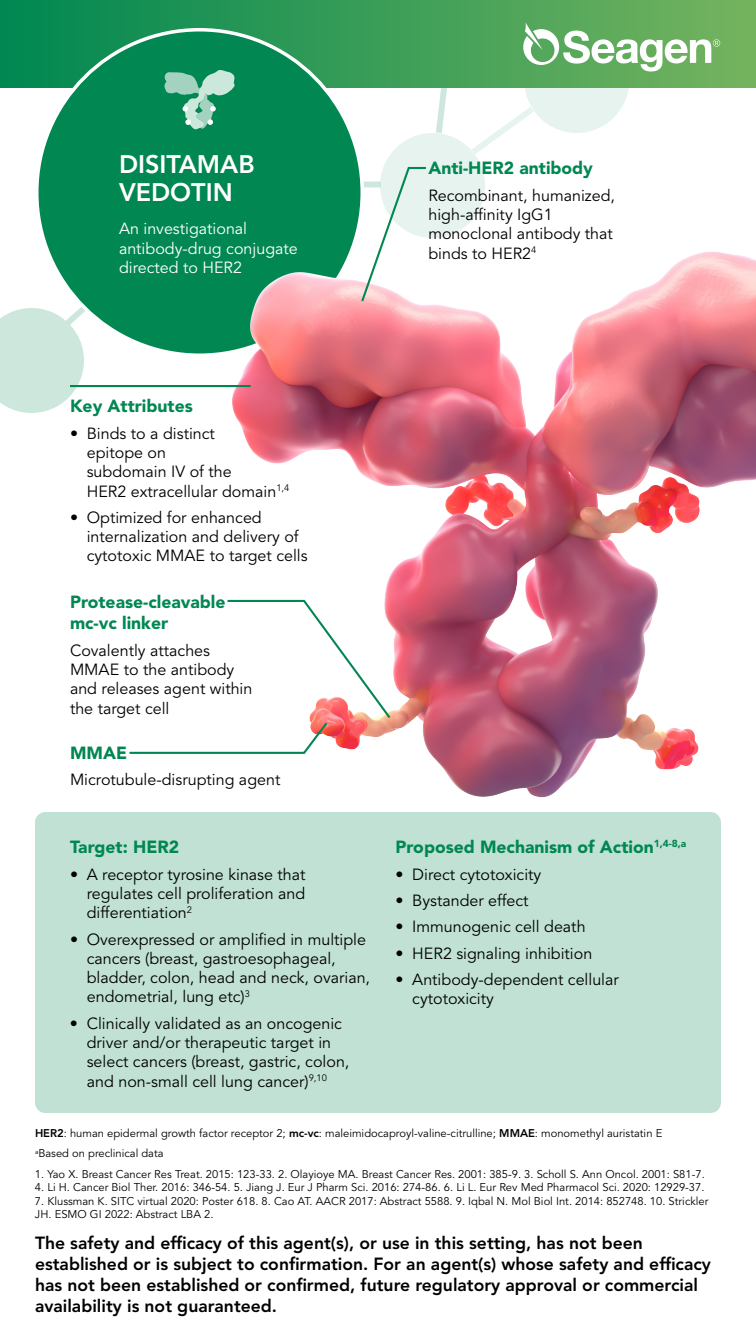
<style>
.page{position:relative;width:756px;height:1344px;background:#fff}
.page>*{position:absolute;margin:0;border:0;box-sizing:border-box;transform-origin:0 0}
.t1{font:800 25.2px/28px "Avenir LT Std";color:#fff}
.t2{font:800 17.5px/21px "Avenir LT Std";color:#000}
.t3{font:900 17.5px/21px "Avenir LT Pro";color:#008752}
.t4{font:16.1px/19.3px "Avenir LT Std";color:#000}
.t5{font:16.1px/19.3px "Avenir LT Std";color:#fff}
.t6{font:11.2px/20.4px "Avenir LT Std";color:#000}
.s1{font-weight:800}
</style>
<div class="page">
<svg style="left:472px;top:107px;width:62px;height:47px"></svg>
<svg style="left:436px;top:88px;width:11px;height:46px"></svg>
<div style="left:380px;top:133px;width:105px;height:105px;background:#e6f3ee;border-radius:50%"></div>
<svg style="left:0;top:307px;width:145px;height:106px"></svg>
<div style="left:524px;top:28px;width:105px;height:105px;background:#e6f3ee;border-radius:50%"></div>
<div style="left:0;top:0;width:756px;height:88px;background:linear-gradient(to right,#098c59,#74b25d)"></div>
<svg style="left:523px;top:23px;width:197px;height:49px"></svg>
<div style="left:37px;top:30px;width:325px;height:325px;background:#008752;border-radius:50%"></div>
<svg style="left:164px;top:70px;width:70px;height:59px"></svg>
<div style="left:35px;top:812px;width:686px;height:301px;background:#c0e1d4;border-radius:10px"></div>
<img style="left:145px;top:168px;width:611px;height:653px">
<svg style="left:129px;top:599px;width:263px;height:156px"></svg>
<svg style="left:360px;top:166px;width:68px;height:138px"></svg>
<hr style="left:70px;top:385px;width:181px;height:2px;background:#008752">
<h1 class="t1" style="left:119px;top:150px;width:137px">DISITAMAB<br>VEDOTIN</h1>
<p class="t5" style="left:119px;top:220px;width:180px">An investigational antibody-drug conjugate directed to HER2</p>
<p class="t3" style="left:428px;top:158px;width:166px">Anti-HER2 antibody</p>
<p class="t4" style="left:428px;top:186px;width:188px">Recombinant, humanized, high-affinity IgG1 monoclonal antibody that binds to HER2<sup>4</sup></p>
<p class="t3" style="left:70px;top:396px;width:124px">Key Attributes</p>
<p class="t4" style="left:87px;top:424px;width:204px;text-indent:-17px">• Binds to a distinct<br>epitope on<br>subdomain IV of the<br>HER2 extracellular domain<sup>1,4</sup></p>
<p class="t4" style="left:87px;top:508px;width:222px;text-indent:-17px">• Optimized for enhanced internalization and delivery of cytotoxic MMAE to target cells</p>
<p class="t3" style="left:70px;top:592px;width:157px">Protease-cleavable mc-vc linker</p>
<p class="t4" style="left:70px;top:641px;width:184px">Covalently attaches<br>MMAE to the antibody and releases agent within the target cell</p>
<p class="t3" style="left:70px;top:742px;width:59px">MMAE</p>
<p class="t4" style="left:70px;top:770px;width:212px">Microtubule-disrupting agent</p>
<p class="t3" style="left:70px;top:837px;width:111px">Target: HER2</p>
<p class="t4" style="left:87px;top:865px;width:220px;text-align:justify;text-indent:-17px">• A receptor tyrosine kinase that regulates cell proliferation and differentiation<sup>2</sup></p>
<p class="t4" style="left:87px;top:930px;width:285px;text-indent:-17px">• Overexpressed or amplified in multiple cancers (breast, gastroesophageal, bladder, colon, head and neck, ovarian, endometrial, lung etc)<sup>3</sup></p>
<p class="t4" style="left:87px;top:1014px;width:264px;text-indent:-17px">• Clinically validated as an oncogenic driver and/or therapeutic target in select cancers (breast, gastric, colon, and non-small cell lung cancer)<sup>9,10</sup></p>
<p class="t3" style="left:396px;top:837px;width:292px">Proposed Mechanism of Action<sup>1,4-8,a</sup></p>
<p class="t4" style="left:396px;top:865px;width:147px">• Direct cytotoxicity</p>
<p class="t4" style="left:396px;top:891px;width:135px">• Bystander effect</p>
<p class="t4" style="left:396px;top:917px;width:192px">• Immunogenic cell death</p>
<p class="t4" style="left:396px;top:944px;width:198px">• HER2 signaling inhibition</p>
<p class="t4" style="left:412px;top:970px;width:208px;text-indent:-17px">• Antibody-dependent cellular cytotoxicity</p>
<p class="t6" style="left:35px;top:1123px;width:629px"><span class="s1">HER2</span>: human epidermal growth factor receptor 2; <span class="s1">mc-vc</span>: maleimidocaproyl-valine-citrulline; <span class="s1">MMAE</span>: monomethyl auristatin E <sup>a</sup>Based on preclinical data</p>
<p class="t6" style="left:35px;top:1164px;width:671px">1. Yao X. Breast Cancer Res Treat. 2015: 123-33. 2. Olayioye MA. Breast Cancer Res. 2001: 385-9. 3. Scholl S. Ann Oncol. 2001: S81-7.</p>
<p class="t6" style="left:35px;top:1177px;width:671px">4. Li H. Cancer Biol Ther. 2016: 346-54. 5. Jiang J. Eur J Pharm Sci. 2016: 274-86. 6. Li L. Eur Rev Med Pharmacol Sci. 2020: 12929-37.</p>
<p class="t6" style="left:35px;top:1194px;width:675px;line-height:13.4px">7. Klussman K. SITC virtual 2020: Poster 618. 8. Cao AT. AACR 2017: Abstract 5588. 9. Iqbal N. Mol Biol Int. 2014: 852748. 10. Strickler<br>JH. ESMO GI 2022: Abstract LBA 2.</p>
<p class="t2" style="left:35px;top:1232px;width:677px">The safety and efficacy of this agent(s), or use in this setting, has not been established or is subject to confirmation. For an agent(s) whose safety and efficacy has not been established or confirmed, future regulatory approval or commercial availability is not guaranteed.</p>
</div>
